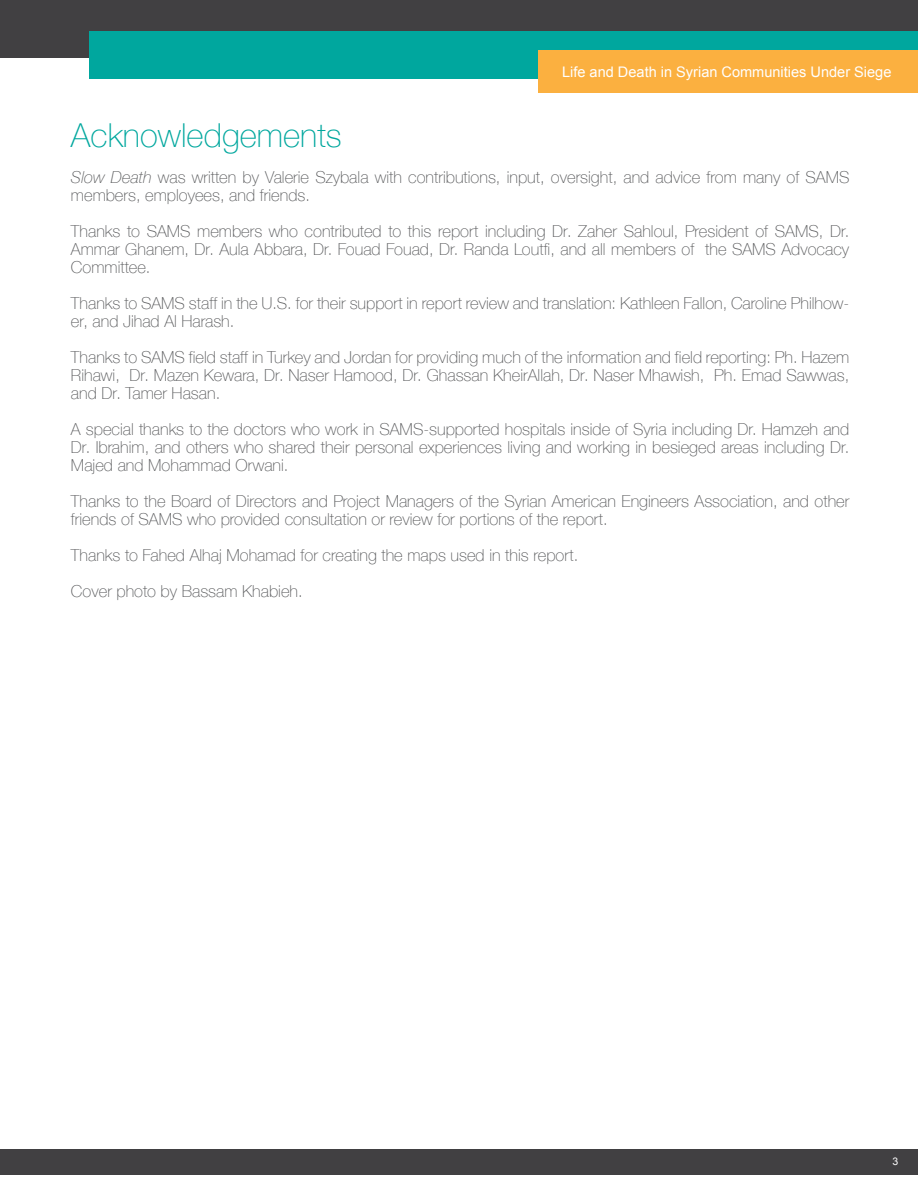
<style>
.page{position:relative;width:918px;height:1188px;background:#fff}
.page>*{position:absolute;margin:0;border:0;box-sizing:border-box;transform-origin:0 0}
.t1{font:100 33px "Helvetica Neue";color:#00a79e}
.t2{font:100 16.5px/18px "Helvetica Neue";color:#58595b}
.t3{font:14.55px "Arial";color:#fff}
.t4{font:10.5px "Arial";color:#fff}
.s1{font-style:italic}
</style>
<div class="page">
<div style="left:0;top:1149px;width:918px;height:26px;background:#414042"></div>
<div style="left:0;top:0;width:918px;height:57px;background:#414042"></div>
<div style="left:90px;top:32px;width:828px;height:47px;background:#00a79e"></div>
<div style="left:539px;top:50px;width:379px;height:42px;background:#fbb040"></div>
<p class="t3" style="left:562px;top:62px;width:331px">Life and Death in Syrian Communities Under Siege</p>
<h1 class="t1" style="left:71px;top:110px;width:272px">Acknowledgements</h1>
<p class="t2" style="left:71px;top:168px;width:780px"><span class="s1">Slow Death</span> was written by Valerie Szybala with contributions, input, oversight, and advice from many of SAMS members, employees, and friends.</p>
<p class="t2" style="left:71px;top:222px;width:780px;text-align:justify">Thanks to SAMS members who contributed to this report including Dr. Zaher Sahloul, President of SAMS, Dr.<br>Ammar Ghanem, Dr. Aula Abbara, Dr. Fouad Fouad, Dr. Randa Loutfi, and all members of the SAMS Advocacy Committee.</p>
<p class="t2" style="left:71px;top:294px;width:780px">Thanks to SAMS staff in the U.S. for their support in report review and translation: Kathleen Fallon, Caroline Philhow&shy;er, and Jihad Al Harash.</p>
<p class="t2" style="left:71px;top:348px;width:780px;text-align:justify">Thanks to SAMS field staff in Turkey and Jordan for providing much of the information and field reporting: Ph. Hazem Rihawi, Dr. Mazen Kewara, Dr. Naser Hamood, Dr. Ghassan KheirAllah, Dr. Naser Mhawish, Ph. Emad Sawwas, and Dr. Tamer Hasan.</p>
<p class="t2" style="left:71px;top:420px;width:780px;text-align:justify">A special thanks to the doctors who work in SAMS-supported hospitals inside of Syria including Dr. Hamzeh and Dr. Ibrahim, and others who shared their personal experiences living and working in besieged areas including Dr.<br>Majed and Mohammad Orwani.</p>
<p class="t2" style="left:71px;top:492px;width:780px">Thanks to the Board of Directors and Project Managers of the Syrian American Engineers Association, and other friends of SAMS who provided consultation or review for portions of the report.</p>
<p class="t2" style="left:71px;top:537px;width:509px;line-height:36px">Thanks to Fahed Alhaj Mohamad for creating the maps used in this report.<br>Cover photo by Bassam Khabieh.</p>
<p class="t4" style="left:892px;top:1154px;width:7px">3</p>
</div>
